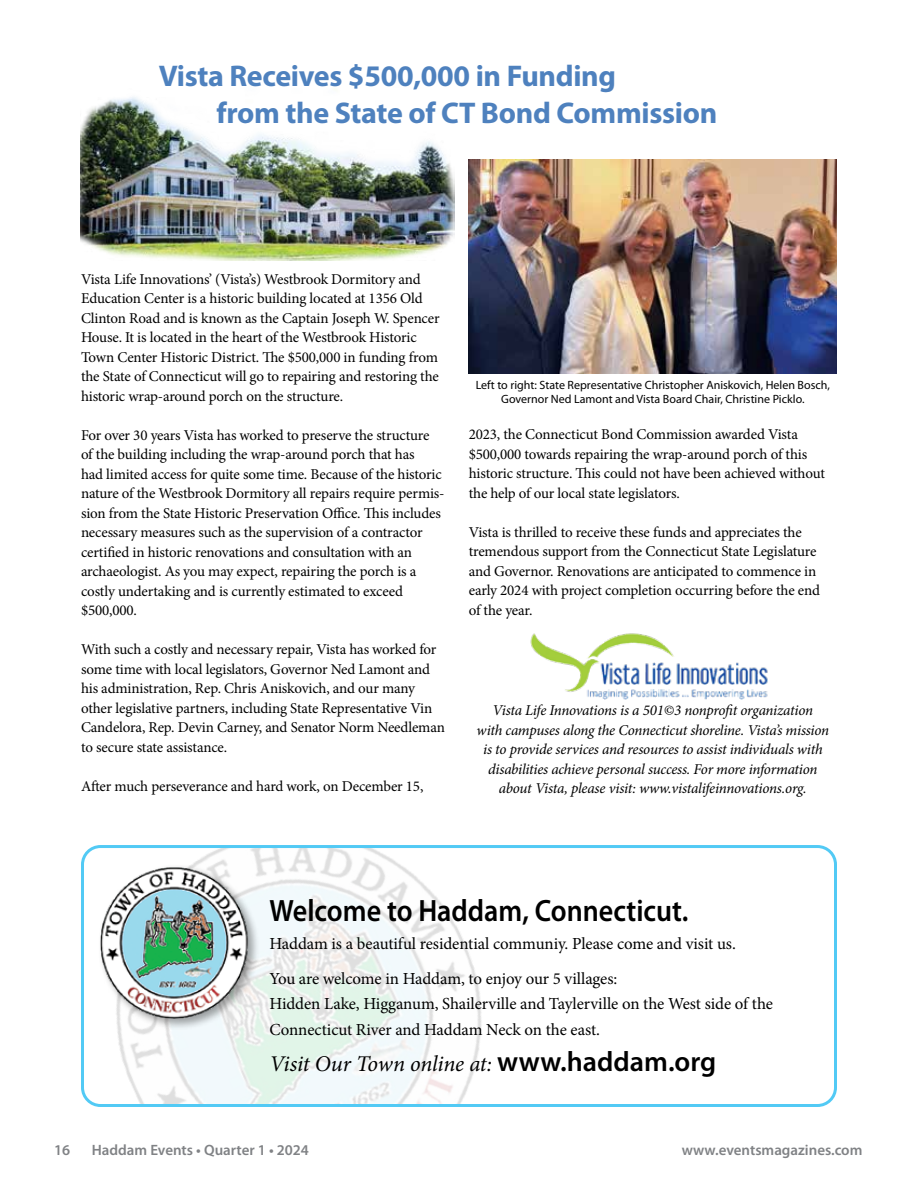
<style>
.page{position:relative;width:918px;height:1188px;background:#fff}
.page>*{position:absolute;margin:0;border:0;box-sizing:border-box;transform-origin:0 0}
.t1{font:600 30.9px "Myriad Pro";color:#000;scale:.91 1}
.t2{font:700 30px/36.8px "Myriad Pro";letter-spacing:-.01em;color:#4e81be}
.t3{font:italic 22.5px "Minion Pro";letter-spacing:-.015em;color:#000}
.t4{font:16.8px/34.5px "Minion Pro";letter-spacing:-.005em;color:#000}
.t5{font:15px/19.5px "Minion Pro";letter-spacing:-.015em;color:#000}
.t6{font:italic 15px/19.5px "Minion Pro";letter-spacing:-.02em;color:#000;text-align:center}
.t7{font:600 15px "Myriad Pro";color:#808285}
.t8{font:12px/14.4px "Myriad Pro";color:#000;text-align:center}
.s1{font-family:"Myriad Pro";font-weight:600;font-style:normal;font-size:28.2px}
</style>
<div class="page">
<img style="left:81px;top:849px;width:401px;height:258px">
<div style="left:81px;top:845px;width:756px;height:262px;border:3px solid #52caf5;border-radius:18px"></div>
<div style="left:97px;top:864px;width:163px;height:167px;background:#000;opacity:.35"></div>
<img style="left:100px;top:866px;width:152px;height:153px">
<img style="left:81px;top:89px;width:374px;height:171px">
<img style="left:469px;top:160px;width:368px;height:214px">
<img style="left:530px;top:633px;width:238px;height:67px">
<h2 class="t2" style="left:216px;top:57px;width:503px;text-indent:-58px">Vista Receives $500,000 in Funding<br>from the State of CT Bond Commission</h2>
<p class="t5" style="left:81px;top:269px;width:360px">Vista Life Innovations’ (Vista’s) Westbrook Dormitory and Education Center is a historic building located at 1356 Old Clinton Road and is known as the Captain Joseph W. Spencer House. It is located in the heart of the Westbrook Historic Town Center Historic District. The $500,000 in funding from the State of Connecticut will go to repairing and restoring the historic wrap-around porch on the structure.</p>
<p class="t5" style="left:81px;top:425px;width:365px">For over 30 years Vista has worked to preserve the structure of the building including the wrap-around porch that has<br>had limited access for quite some time. Because of the historic nature of the Westbrook Dormitory all repairs require permis&shy;sion from the State Historic Preservation Office. This includes necessary measures such as the supervision of a contractor certified in historic renovations and consultation with an archaeologist. As you may expect, repairing the porch is a costly undertaking and is currently estimated to exceed $500,000.</p>
<p class="t5" style="left:81px;top:640px;width:365px">With such a costly and necessary repair, Vista has worked for some time with local legislators, Governor Ned Lamont and his administration, Rep. Chris Aniskovich, and our many other legislative partners, including State Representative Vin Candelora, Rep. Devin Carney, and Senator Norm Needleman to secure state assistance.</p>
<p class="t5" style="left:81px;top:776px;width:344px">After much perseverance and hard work, on December 15,</p>
<p class="t8" style="left:476px;top:378px;width:356px">Left to right: State Representative Christopher Aniskovich, Helen Bosch,<br>Governor Ned Lamont and Vista Board Chair, Christine Picklo.</p>
<p class="t5" style="left:469px;top:425px;width:358px">2023, the Connecticut Bond Commission awarded Vista $500,000 towards repairing the wrap-around porch of this historic structure. This could not have been achieved without the help of our local state legislators.</p>
<p class="t5" style="left:469px;top:523px;width:353px">Vista is thrilled to receive these funds and appreciates the tremendous support from the Connecticut State Legislature and Governor. Renovations are anticipated to commence in early 2024 with project completion occurring before the end of the year.</p>
<p class="t6" style="left:477px;top:701px;width:354px">Vista Life Innovations is a 501©3 nonprofit organization<br>with campuses along the Connecticut shoreline. Vista’s mission is to provide services and resources to assist individuals with disabilities achieve personal success. For more information about Vista, please visit: www.vistalifeinnovations.org.</p>
<h1 class="t1" style="left:269px;top:891px;width:462px">Welcome to Haddam, Connecticut.</h1>
<p class="t4" style="left:269px;top:927px;width:468px">Haddam is a beautiful residential communiy. Please come and visit us.<br>You are welcome in Haddam, to enjoy our 5 villages:</p>
<p class="t4" style="left:269px;top:991px;width:505px;line-height:25.5px">Hidden Lake, Higganum, Shailerville and Taylerville on the West side of the<br>Connecticut River and Haddam Neck on the east.</p>
<h3 class="t3" style="left:269px;top:1048px;width:448px">Visit Our Town online at: <span class="s1">www.haddam.org</span></h3>
<p class="t7" style="left:54px;top:1140px;width:18px">16</p>
<p class="t7" style="left:92px;top:1140px;width:219px">Haddam Events • Quarter 1 • 2024</p>
<p class="t7" style="left:682px;top:1140px;width:182px">www.eventsmagazines.com</p>
</div>
